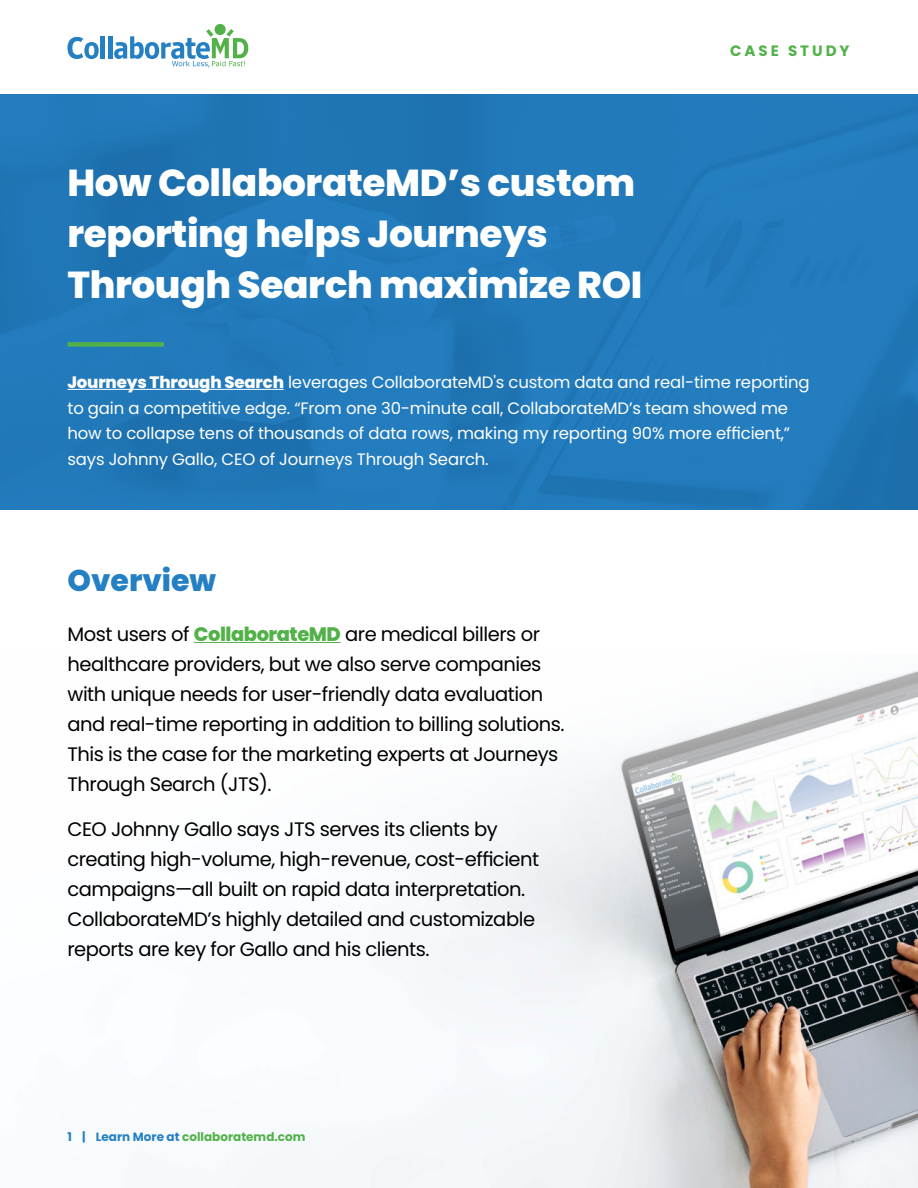
<style>
.page{position:relative;width:918px;height:1188px;background:#fff}
.page>*{position:absolute;margin:0;border:0;box-sizing:border-box;transform-origin:0 0}
.t1{font:800 37.5px/51px "Poppins";letter-spacing:-.01em;color:#fff}
.t2{font:800 30px "Poppins";color:#2580c3}
.t3{font:19.5px/30px "Poppins";letter-spacing:-.025em;color:#000}
.t4{font:16.5px/25.5px "Poppins";letter-spacing:-.01em;color:#fff}
.t5{font:700 15px "Poppins";letter-spacing:.2em;color:#52b148}
.t6{font:700 12px "Poppins";color:#52b148}
.s1{font-weight:800}
.s2{font-weight:800;color:#52b148}
.s3{color:#2580c3}
</style>
<div class="page">
<img style="left:0;top:94px;width:918px;height:416px">
<svg style="left:68px;top:37px;width:31px;height:22px"></svg>
<hr style="left:101px;top:36px;width:4px;height:23px;background:#2580c3">
<hr style="left:108px;top:36px;width:4px;height:23px;background:#2580c3">
<div style="left:215px;top:24px;width:11px;height:11px;background:#52b148;border-radius:50%"></div>
<svg style="left:114px;top:29px;width:134px;height:39px"></svg>
<div style="left:68px;top:342px;width:96px;height:5px;background:#52b148"></div>
<hr style="left:68px;top:389px;width:216px;height:1px;background:#fff">
<img style="left:127px;top:670px;width:791px;height:518px">
<hr style="left:194px;top:642px;width:146px;height:1px;background:#52b148">
<h1 class="t1" style="left:68px;top:160px;width:576px">How CollaborateMD’s custom reporting helps Journeys<br>Through Search maximize ROI</h1>
<p class="t5" style="left:730px;top:44px;width:121px">CASE STUDY</p>
<p class="t4" style="left:68px;top:370px;width:744px"><span class="s1">Journeys Through Search</span> leverages CollaborateMD's custom data and real-time reporting to gain a competitive edge. “From one 30-minute call, CollaborateMD’s team showed me how to collapse tens of thousands of data rows, making my reporting 90% more efficient,” says Johnny Gallo, CEO of Journeys Through Search.</p>
<h2 class="t2" style="left:68px;top:567px;width:150px">Overview</h2>
<p class="t3" style="left:68px;top:620px;width:499px">Most users of <span class="s2">CollaborateMD</span> are medical billers or healthcare providers, but we also serve companies with unique needs for user-friendly data evaluation and real-time reporting in addition to billing solutions.<br>This is the case for the marketing experts at Journeys Through Search (JTS).</p>
<p class="t3" style="left:68px;top:815px;width:473px">CEO Johnny Gallo says JTS serves its clients by creating high-volume, high-revenue, cost-efficient campaigns—all built on rapid data interpretation.<br>CollaborateMD’s highly detailed and customizable reports are key for Gallo and his clients.</p>
<p class="t6" style="left:68px;top:1131px;width:240px"><span class="s3">1 | Learn More at</span> collaboratemd.com</p>
</div>
